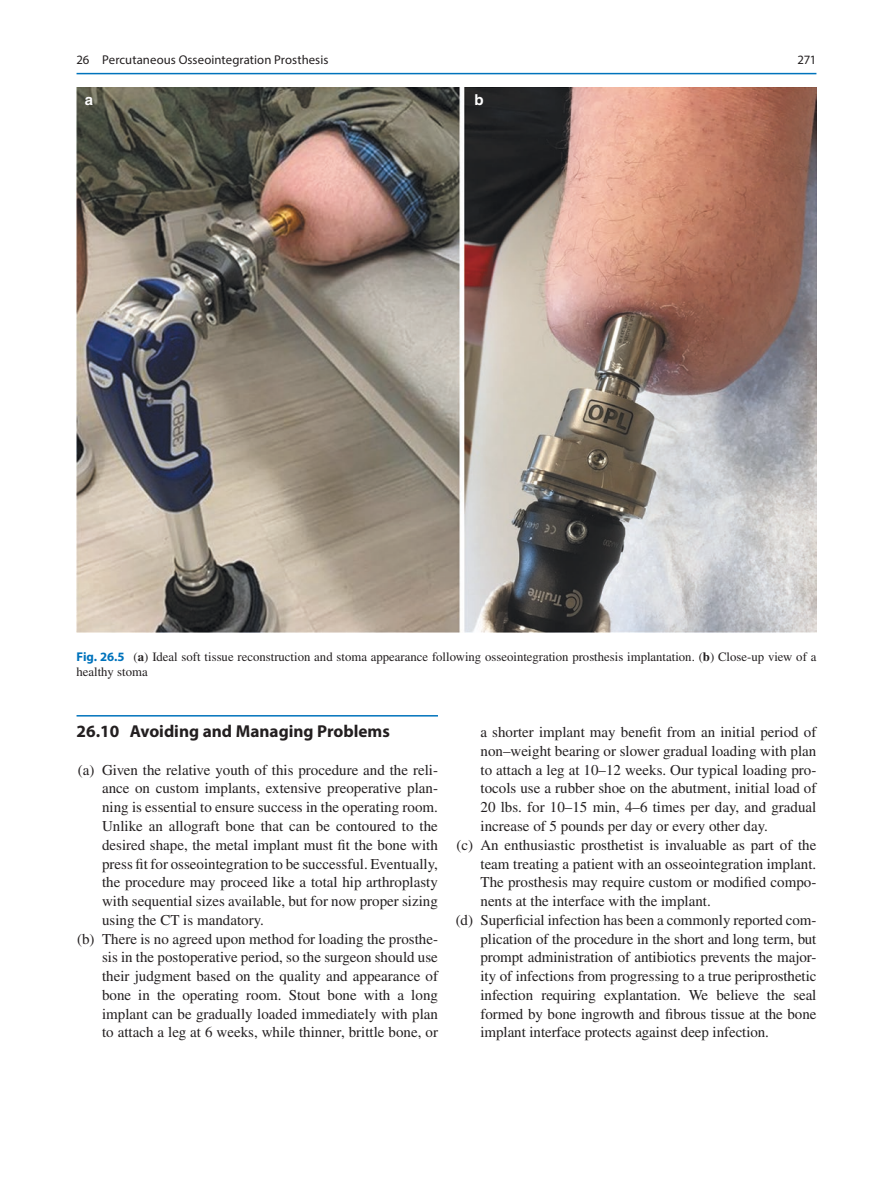
<style>
.page{position:relative;width:893px;height:1187px;background:#fff}
.page>*{position:absolute;margin:0;border:0;box-sizing:border-box;transform-origin:0 0}
.t1{font:700 17.25px "Myriad Pro";color:#231f20}
.t2{font:15px "Times LT Std";color:#231f20}
.t3{font:15px "Helvetica Bold 2";color:#fff}
.t4{font:12.75px/15px "Times LT Std";color:#231f20}
.t5{font:12.75px "Myriad Pro Regular 3";letter-spacing:.005em;color:#231f20}
.t6{font:12.75px "Myriad Pro";color:#231f20}
.s1{font-family:"Myriad Pro";font-weight:700;color:#0073bc}
.s2{font-weight:700}
</style>
<div class="page">
<hr style="left:77px;top:715px;width:361px;height:1px;background:#0073bc">
<img style="left:77px;top:88px;width:739px;height:544px">
<hr style="left:77px;top:73px;width:739px;height:1px;background:#0073bc">
<p class="t5" style="left:77px;top:52px;width:253px">26 Percutaneous Osseointegration Prosthesis</p>
<p class="t3" style="left:85px;top:90px;width:10px">a</p>
<p class="t3" style="left:474px;top:90px;width:11px">b</p>
<p class="t6" style="left:797px;top:52px;width:21px">271</p>
<p class="t4" style="left:77px;top:649px;width:741px"><span class="s1">Fig. 26.5</span> (<span class="s2">a</span>) Ideal soft tissue reconstruction and stoma appearance following osseointegration prosthesis implantation. (<span class="s2">b</span>) Close-up view of a healthy stoma</p>
<p class="t1" style="left:77px;top:720px;width:315px">26.10 Avoiding and Managing Problems</p>
<p class="t2" style="left:78px;top:761px;width:362px">(a) Given the relative youth of this procedure and the reli-</p>
<p class="t2" style="left:102px;top:780px;width:337px">ance on custom implants, extensive preoperative plan-</p>
<p class="t2" style="left:102px;top:798px;width:337px">ning is essential to ensure success in the operating room.</p>
<p class="t2" style="left:102px;top:817px;width:337px">Unlike an allograft bone that can be contoured to the</p>
<p class="t2" style="left:102px;top:836px;width:337px">desired shape, the metal implant must fit the bone with</p>
<p class="t2" style="left:102px;top:855px;width:337px">press fit for osseointegration to be successful. Eventually,</p>
<p class="t2" style="left:102px;top:873px;width:337px">the procedure may proceed like a total hip arthroplasty</p>
<p class="t2" style="left:102px;top:892px;width:337px">with sequential sizes available, but for now proper sizing</p>
<p class="t2" style="left:102px;top:911px;width:163px">using the CT is mandatory.</p>
<p class="t2" style="left:77px;top:930px;width:362px">(b) There is no agreed upon method for loading the prosthe-</p>
<p class="t2" style="left:102px;top:948px;width:337px">sis in the postoperative period, so the surgeon should use</p>
<p class="t2" style="left:102px;top:967px;width:337px">their judgment based on the quality and appearance of</p>
<p class="t2" style="left:102px;top:986px;width:337px">bone in the operating room. Stout bone with a long</p>
<p class="t2" style="left:102px;top:1005px;width:337px">implant can be gradually loaded immediately with plan</p>
<p class="t2" style="left:102px;top:1023px;width:337px">to attach a leg at 6 weeks, while thinner, brittle bone, or</p>
<p class="t2" style="left:480px;top:723px;width:337px">a shorter implant may benefit from an initial period of</p>
<p class="t2" style="left:480px;top:742px;width:337px">non–weight bearing or slower gradual loading with plan</p>
<p class="t2" style="left:480px;top:761px;width:337px">to attach a leg at 10–12 weeks. Our typical loading pro-</p>
<p class="t2" style="left:480px;top:780px;width:337px">tocols use a rubber shoe on the abutment, initial load of</p>
<p class="t2" style="left:480px;top:798px;width:337px">20 lbs. for 10–15 min, 4–6 times per day, and gradual</p>
<p class="t2" style="left:480px;top:817px;width:289px">increase of 5 pounds per day or every other day.</p>
<p class="t2" style="left:456px;top:836px;width:362px">(c) An enthusiastic prosthetist is invaluable as part of the</p>
<p class="t2" style="left:480px;top:855px;width:337px">team treating a patient with an osseointegration implant.</p>
<p class="t2" style="left:480px;top:873px;width:337px">The prosthesis may require custom or modified compo-</p>
<p class="t2" style="left:480px;top:892px;width:232px">nents at the interface with the implant.</p>
<p class="t2" style="left:456px;top:911px;width:362px">(d) Superficial infection has been a commonly reported com-</p>
<p class="t2" style="left:480px;top:930px;width:337px">plication of the procedure in the short and long term, but</p>
<p class="t2" style="left:480px;top:948px;width:337px">prompt administration of antibiotics prevents the major-</p>
<p class="t2" style="left:480px;top:967px;width:337px">ity of infections from progressing to a true periprosthetic</p>
<p class="t2" style="left:480px;top:986px;width:337px">infection requiring explantation. We believe the seal</p>
<p class="t2" style="left:480px;top:1005px;width:337px">formed by bone ingrowth and fibrous tissue at the bone</p>
<p class="t2" style="left:480px;top:1023px;width:290px">implant interface protects against deep infection.</p>
</div>
